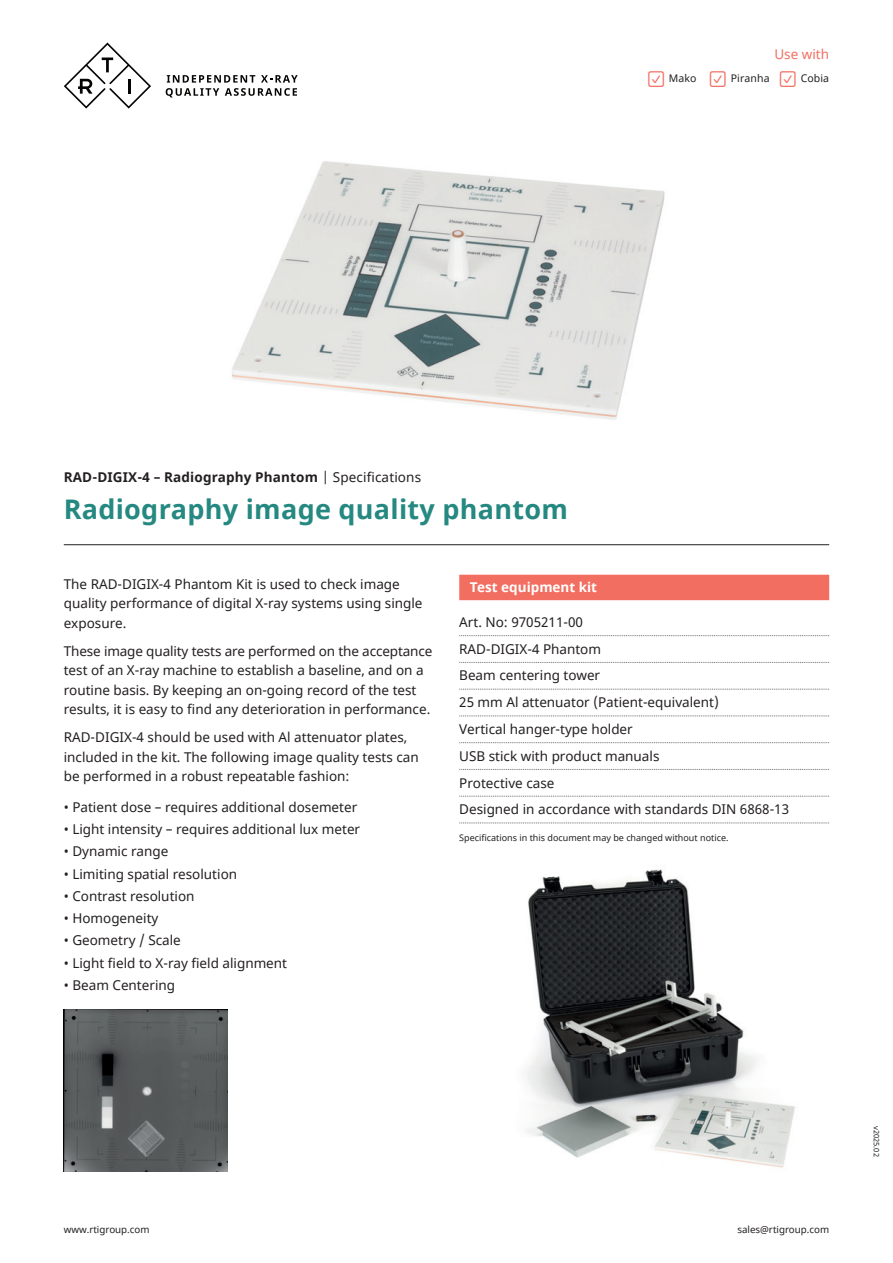
<style>
.page{position:relative;width:893px;height:1263px;background:#fff}
.page>*{position:absolute;margin:0;border:0;box-sizing:border-box;transform-origin:0 0}
.t1{font:700 27px "Noto Sans";letter-spacing:.01em;color:#258981}
.t2{font:13.5px/19.5px "Noto Sans";color:#231f20}
.t3{font:700 13.5px "Noto Sans";letter-spacing:.01em;color:#231f20}
.t4{font:700 13.5px "Noto Sans";color:#fff}
.t5{font:13.5px "Noto Sans";color:#f26e61}
.t6{font:10.5px "Noto Sans";letter-spacing:.01em;color:#231f20}
.t7{font:9.75px "Noto Sans";color:#231f20}
.t8{font:9px "Noto Sans";color:#231f20}
.t9{font:7.5px "Noto Sans";color:#231f20}
.s1{font-family:"SF Pro Rounded";font-weight:300;font-size:22.5px;color:#f26e61}
.s2{font-weight:400}
</style>
<div class="page">
<svg style="left:64px;top:43px;width:87px;height:66px"></svg>
<svg style="left:166px;top:75px;width:132px;height:22px"></svg>
<hr style="left:64px;top:544px;width:765px;height:1px;background:#231f20">
<div style="left:459px;top:575px;width:370px;height:25px;background:#f26e61"></div>
<svg style="left:459px;top:635px;width:370px;height:1px"></svg>
<svg style="left:459px;top:662px;width:370px;height:1px"></svg>
<svg style="left:459px;top:689px;width:370px;height:1px"></svg>
<svg style="left:459px;top:716px;width:370px;height:1px"></svg>
<svg style="left:459px;top:742px;width:370px;height:1px"></svg>
<svg style="left:459px;top:769px;width:370px;height:1px"></svg>
<svg style="left:459px;top:796px;width:370px;height:1px"></svg>
<svg style="left:459px;top:823px;width:370px;height:1px"></svg>
<img style="left:526px;top:869px;width:269px;height:299px">
<img style="left:232px;top:161px;width:433px;height:259px">
<img style="left:64px;top:1010px;width:163px;height:161px">
<p class="t5" style="left:774px;top:45px;width:56px">Use with</p>
<p class="t6" style="left:646px;top:71px;width:185px"><span class="s1">☑</span> Mako <span class="s1">☑</span> Piranha <span class="s1">☑</span> Cobia</p>
<p class="t3" style="left:64px;top:472px;width:359px">RAD-DIGIX-4 – Radiography Phantom <span class="s2">| Specifications</span></p>
<h1 class="t1" style="left:64px;top:498px;width:506px">Radiography image quality phantom</h1>
<p class="t2" style="left:64px;top:574px;width:360px">The RAD-DIGIX-4 Phantom Kit is used to check image quality performance of digital X-ray systems using single exposure.</p>
<p class="t2" style="left:64px;top:641px;width:370px">These image quality tests are performed on the acceptance test of an X-ray machine to establish a baseline, and on a routine basis. By keeping an on-going record of the test results, it is easy to find any deterioration in performance.</p>
<p class="t2" style="left:64px;top:728px;width:357px">RAD-DIGIX-4 should be used with Al attenuator plates, included in the kit. The following image quality tests can be performed in a robust repeatable fashion:</p>
<p class="t2" style="left:64px;top:797px;width:295px">• Patient dose – requires additional dosemeter</p>
<p class="t2" style="left:64px;top:820px;width:298px">• Light intensity – requires additional lux meter</p>
<p class="t2" style="left:64px;top:842px;width:106px">• Dynamic range</p>
<p class="t2" style="left:64px;top:864px;width:175px">• Limiting spatial resolution</p>
<p class="t2" style="left:64px;top:886px;width:132px">• Contrast resolution</p>
<p class="t2" style="left:64px;top:909px;width:96px">• Homogeneity</p>
<p class="t2" style="left:64px;top:931px;width:119px">• Geometry / Scale</p>
<p class="t2" style="left:64px;top:953px;width:225px">• Light field to X-ray field alignment</p>
<p class="t2" style="left:64px;top:975px;width:113px">• Beam Centering</p>
<p class="t4" style="left:470px;top:581px;width:129px">Test equipment kit</p>
<p class="t2" style="left:459px;top:609px;width:331px;line-height:26.7px">Art. No: 9705211-00<br>RAD-DIGIX-4 Phantom<br>Beam centering tower<br>25 mm Al attenuator (Patient-equivalent)<br>Vertical hanger-type holder<br>USB stick with product manuals<br>Protective case<br>Designed in accordance with standards DIN 6868-13</p>
<p class="t8" style="left:459px;top:831px;width:271px">Specifications in this document may be changed without notice.</p>
<p class="t7" style="left:64px;top:1223px;width:87px">www.rtigroup.com</p>
<p class="t7" style="left:737px;top:1223px;width:93px">sales@rtigroup.com</p>
<p class="t9" style="left:881px;top:1126px;width:32px;rotate:90deg">v2025.02</p>
</div>
